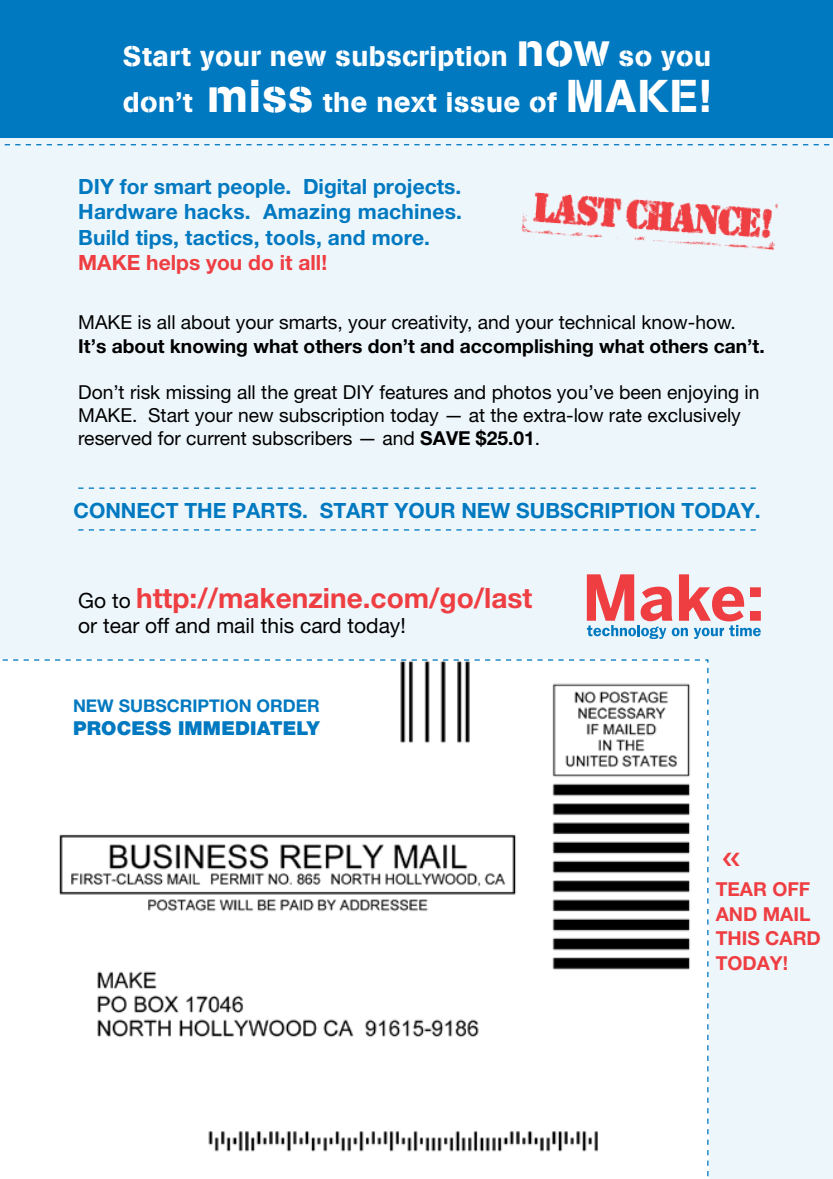
<style>
.page{position:relative;width:833px;height:1179px;background:#fff}
.page>*{position:absolute;margin:0;border:0;box-sizing:border-box;transform-origin:0 0}
.t1{font:28px/45.5px "AG Book Stencil";letter-spacing:.015em;color:#fff}
.t2{font:700 28px "Helvetica Neue";color:#ef3e42}
.t3{font:700 21px/25.2px "Helvetica Neue";letter-spacing:.005em;color:#0079c1;text-align:justify}
.t4{font:21px "Helvetica Neue";color:#000}
.t5{font:700 21px "Helvetica Neue";color:#ef3e42}
.t6{font:19.25px/23.1px "Helvetica Neue";color:#000}
.t7{font:700 19.25px "Helvetica Neue";color:#000}
.t8{font:700 19.25px/24.5px "Helvetica Neue";color:#ef3e42}
.t9{font:900 19.25px "Helvetica Neue";letter-spacing:.01em;color:#0079c1}
.t10{font:700 17.5px "Helvetica Neue";color:#0079c1}
.s1{font-size:45.5px}
.s2{font-weight:700}
.s3{font-weight:400;font-size:21px;color:#000}
</style>
<div class="page">
<div style="left:0;top:0;width:833px;height:1178px;background:#edf6fb"></div>
<svg style="left:78px;top:529px;width:677px;height:1px"></svg>
<svg style="left:78px;top:487px;width:677px;height:1px"></svg>
<div style="left:0;top:0;width:833px;height:138px;background:#0079c1"></div>
<svg style="left:4px;top:144px;width:826px;height:1px"></svg>
<img style="left:521px;top:192px;width:257px;height:59px">
<svg style="left:587px;top:574px;width:174px;height:65px"></svg>
<svg style="left:0;top:659px;width:709px;height:519px"></svg>
<h1 class="t1" style="left:123px;top:33px;width:590px">Start your new subscription <span class="s1">now</span> so you don’t <span class="s1">miss</span> the next issue of <span class="s1">MAKE!</span></h1>
<p class="t3" style="left:78px;top:174px;width:385px">DIY for smart people. Digital projects.<br>Hardware hacks. Amazing machines.<br>Build tips, tactics, tools, and more.</p>
<p class="t5" style="left:78px;top:249px;width:250px">MAKE helps you do it all!</p>
<p class="t6" style="left:78px;top:311px;width:659px">MAKE is all about your smarts, your creativity, and your technical know-how.</p>
<p class="t7" style="left:78px;top:334px;width:688px">It’s about knowing what others don’t and accomplishing what others can’t.</p>
<p class="t6" style="left:78px;top:380px;width:683px">Don’t risk missing all the great DIY features and photos you’ve been enjoying in<br>MAKE. Start your new subscription today — at the extra-low rate exclusively reserved for current subscribers — and <span class="s2">SAVE $25.01</span>.</p>
<p class="t3" style="left:73px;top:497px;width:688px">CONNECT THE PARTS. START YOUR NEW SUBSCRIPTION TODAY.</p>
<h1 class="t2" style="left:78px;top:580px;width:455px"><span class="s3">Go to</span> http://makenzine.com/go/last</h1>
<p class="t4" style="left:78px;top:613px;width:329px">or tear off and mail this card today!</p>
<p class="t10" style="left:73px;top:694px;width:248px">NEW SUBSCRIPTION ORDER</p>
<p class="t9" style="left:73px;top:716px;width:248px">PROCESS IMMEDIATELY</p>
<p class="t8" style="left:715px;top:876px;width:107px">TEAR OFF<br>AND MAIL<br>THIS CARD<br>TODAY!</p>
</div>
